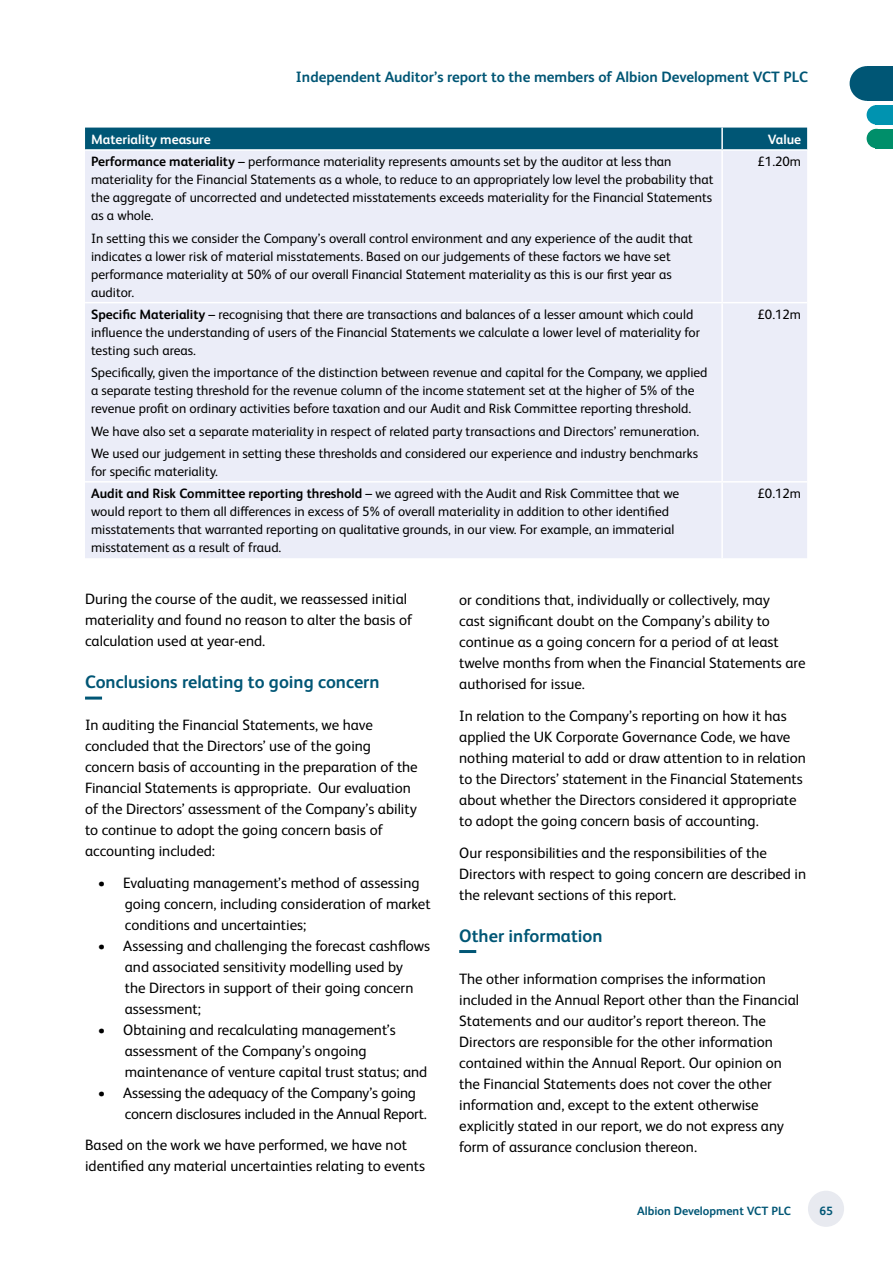
<style>
.page{position:relative;width:893px;height:1263px;background:#fff}
.page>*{position:absolute;margin:0;border:0;box-sizing:border-box;transform-origin:0 0}
.t1{font:700 18px "FS Albert Pro";color:#005675}
.t2{font:15px/21px "FS Albert Pro";color:#000}
.t3{font:700 15px "FS Albert Pro";color:#005675}
.t4{font:13.5px/18px "FS Albert Pro";color:#000}
.t5{font:700 13.5px "FS Albert Pro";color:#fff}
.t6{font:700 12px "FS Albert Pro";color:#005675}
.s1{font-weight:700}
</style>
<div class="page">
<div style="left:85px;top:128px;width:722px;height:21px;background:#005675"></div>
<div style="left:85px;top:151px;width:722px;height:407px;background:#ebedf8"></div>
<hr style="left:721px;top:128px;width:2px;height:21px;background:#fff">
<hr style="left:721px;top:151px;width:2px;height:151px;background:#fff">
<hr style="left:85px;top:302px;width:637px;height:1px;background:#fff">
<hr style="left:722px;top:302px;width:85px;height:1px;background:#fff">
<hr style="left:721px;top:303px;width:2px;height:178px;background:#fff">
<hr style="left:85px;top:481px;width:637px;height:2px;background:#fff">
<hr style="left:722px;top:481px;width:85px;height:2px;background:#fff">
<hr style="left:721px;top:483px;width:2px;height:75px;background:#fff">
<hr style="left:85px;top:696px;width:17px;height:3px;background:#005675">
<hr style="left:459px;top:950px;width:17px;height:3px;background:#005675">
<div style="left:808px;top:1191px;width:36px;height:36px;background:#e8eaf0;border-radius:50%"></div>
<div style="left:867px;top:105px;width:19px;height:20px;background:#0093b0;border-radius:50%"></div>
<div style="left:876px;top:105px;width:17px;height:20px;background:#0093b0"></div>
<div style="left:850px;top:66px;width:34px;height:35px;background:#005675;border-radius:50%"></div>
<div style="left:867px;top:66px;width:26px;height:35px;background:#005675"></div>
<div style="left:876px;top:129px;width:17px;height:19px;background:#008f6a"></div>
<div style="left:867px;top:129px;width:19px;height:19px;background:#008f6a;border-radius:50%"></div>
<p class="t3" style="left:296px;top:66px;width:514px">Independent Auditor’s report to the members of Albion Development VCT PLC</p>
<p class="t5" style="left:91px;top:130px;width:121px">Materiality measure</p>
<p class="t5" style="left:768px;top:130px;width:35px">Value</p>
<p class="t4" style="left:91px;top:152px;width:624px"><span class="s1">Performance materiality</span> – performance materiality represents amounts set by the auditor at less than materiality for the Financial Statements as a whole, to reduce to an appropriately low level the probability that the aggregate of uncorrected and undetected misstatements exceeds materiality for the Financial Statements as a whole.</p>
<p class="t4" style="left:91px;top:228px;width:603px">In setting this we consider the Company’s overall control environment and any experience of the audit that indicates a lower risk of material misstatements. Based on our judgements of these factors we have set performance materiality at 50% of our overall Financial Statement materiality as this is our first year as auditor.</p>
<p class="t4" style="left:757px;top:152px;width:45px">£1.20m</p>
<p class="t4" style="left:91px;top:304px;width:611px"><span class="s1">Specific Materiality</span> – recognising that there are transactions and balances of a lesser amount which could influence the understanding of users of the Financial Statements we calculate a lower level of materiality for testing such areas.</p>
<p class="t4" style="left:91px;top:363px;width:618px">Specifically, given the importance of the distinction between revenue and capital for the Company, we applied a separate testing threshold for the revenue column of the income statement set at the higher of 5% of the revenue profit on ordinary activities before taxation and our Audit and Risk Committee reporting threshold.</p>
<p class="t4" style="left:91px;top:419px;width:610px;line-height:22.2px">We have also set a separate materiality in respect of related party transactions and Directors’ remuneration.<br>We used our judgement in setting these thresholds and considered our experience and industry benchmarks</p>
<p class="t4" style="left:91px;top:461px;width:128px">for specific materiality.</p>
<p class="t4" style="left:757px;top:304px;width:45px">£0.12m</p>
<p class="t4" style="left:91px;top:483px;width:590px"><span class="s1">Audit and Risk Committee reporting threshold</span> – we agreed with the Audit and Risk Committee that we would report to them all differences in excess of 5% of overall materiality in addition to other identified misstatements that warranted reporting on qualitative grounds, in our view. For example, an immaterial misstatement as a result of fraud.</p>
<p class="t4" style="left:757px;top:483px;width:45px">£0.12m</p>
<p class="t2" style="left:85px;top:587px;width:329px">During the course of the audit, we reassessed initial materiality and found no reason to alter the basis of calculation used at year-end.</p>
<p class="t1" style="left:85px;top:669px;width:296px">Conclusions relating to going concern</p>
<p class="t2" style="left:85px;top:713px;width:334px">In auditing the Financial Statements, we have concluded that the Directors’ use of the going concern basis of accounting in the preparation of the Financial Statements is appropriate. Our evaluation of the Directors’ assessment of the Company’s ability to continue to adopt the going concern basis of accounting included:</p>
<p class="t2" style="left:125px;top:871px;width:307px;text-indent:-27px">• Evaluating management’s method of assessing going concern, including consideration of market conditions and uncertainties;</p>
<p class="t2" style="left:125px;top:934px;width:307px;text-indent:-27px">• Assessing and challenging the forecast cashflows and associated sensitivity modelling used by<br>the Directors in support of their going concern assessment;</p>
<p class="t2" style="left:125px;top:1018px;width:304px;text-indent:-27px">• Obtaining and recalculating management’s assessment of the Company’s ongoing maintenance of venture capital trust status; and</p>
<p class="t2" style="left:125px;top:1081px;width:304px;text-indent:-27px">• Assessing the adequacy of the Company’s going concern disclosures included in the Annual Report.</p>
<p class="t2" style="left:85px;top:1133px;width:342px">Based on the work we have performed, we have not identified any material uncertainties relating to events</p>
<p class="t2" style="left:459px;top:589px;width:348px">or conditions that, individually or collectively, may<br>cast significant doubt on the Company’s ability to continue as a going concern for a period of at least twelve months from when the Financial Statements are authorised for issue.</p>
<p class="t2" style="left:459px;top:704px;width:348px">In relation to the Company’s reporting on how it has applied the UK Corporate Governance Code, we have nothing material to add or draw attention to in relation to the Directors’ statement in the Financial Statements about whether the Directors considered it appropriate to adopt the going concern basis of accounting.</p>
<p class="t2" style="left:459px;top:841px;width:348px">Our responsibilities and the responsibilities of the<br>Directors with respect to going concern are described in the relevant sections of this report.</p>
<p class="t1" style="left:459px;top:923px;width:145px">Other information</p>
<p class="t2" style="left:459px;top:967px;width:341px">The other information comprises the information included in the Annual Report other than the Financial Statements and our auditor’s report thereon. The Directors are responsible for the other information contained within the Annual Report. Our opinion on the Financial Statements does not cover the other information and, except to the extent otherwise explicitly stated in our report, we do not express any form of assurance conclusion thereon.</p>
<p class="t6" style="left:637px;top:1202px;width:155px">Albion Development VCT PLC</p>
<p class="t6" style="left:819px;top:1202px;width:15px">65</p>
</div>
